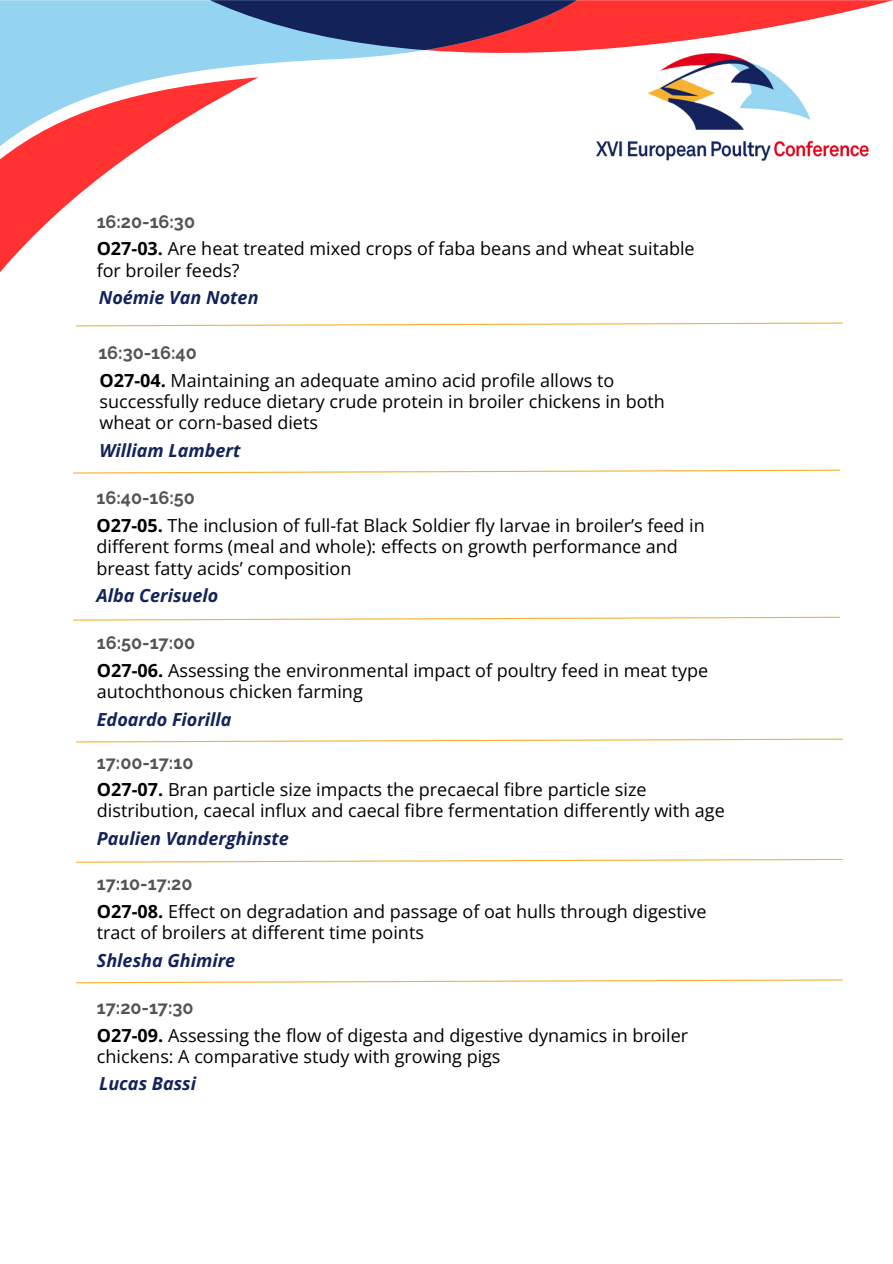
<style>
.page{position:relative;width:893px;height:1264px;background:#fff}
.page>*{position:absolute;margin:0;border:0;box-sizing:border-box;transform-origin:0 0}
.t1{font:18px/21.3px "Open Sans";color:#000}
.t2{font:italic 700 18px "Open Sans";color:#13235a}
.t3{font:700 18px "Raleway";color:#545454}
.s1{font-weight:700}
</style>
<div class="page">
<svg style="left:576px;top:0;width:316px;height:51px;fill:#ff3131"></svg>
<svg style="left:0;top:0;width:576px;height:77px;fill:#95d4f0"></svg>
<svg style="left:210px;top:0;width:366px;height:50px;background:#554c74"></svg>
<svg style="left:0;top:77px;width:258px;height:195px"></svg>
<img style="left:593px;top:46px;width:280px;height:115px">
<svg style="left:76px;top:322px;width:767px;height:5px"></svg>
<svg style="left:73px;top:469px;width:767px;height:5px"></svg>
<svg style="left:76px;top:738px;width:767px;height:5px"></svg>
<svg style="left:76px;top:858px;width:767px;height:5px"></svg>
<svg style="left:73px;top:616px;width:767px;height:5px"></svg>
<svg style="left:76px;top:979px;width:767px;height:4px"></svg>
<p class="t3" style="left:97px;top:211px;width:100px">16:20-16:30</p>
<p class="t1" style="left:97px;top:237px;width:599px"><span class="s1">O27-03.</span> Are heat treated mixed crops of faba beans and wheat suitable for broiler feeds?</p>
<h1 class="t2" style="left:99px;top:285px;width:161px">Noémie Van Noten</h1>
<h2 class="t3" style="left:98px;top:342px;width:100px">16:30-16:40</h2>
<p class="t1" style="left:99px;top:369px;width:567px"><span class="s1">O27-04.</span> Maintaining an adequate amino acid profile allows to successfully reduce dietary crude protein in broiler chickens in both wheat or corn-based diets</p>
<h1 class="t2" style="left:99px;top:437px;width:142px">William Lambert</h1>
<h2 class="t3" style="left:96px;top:487px;width:100px">16:40-16:50</h2>
<p class="t1" style="left:96px;top:514px;width:609px"><span class="s1">O27-05.</span> The inclusion of full-fat Black Soldier fly larvae in broiler’s feed in different forms (meal and whole): effects on growth performance and breast fatty acids’ composition</p>
<h1 class="t2" style="left:96px;top:583px;width:123px">Alba Cerisuelo</h1>
<p class="t3" style="left:97px;top:632px;width:100px">16:50-17:00</p>
<h1 class="t1" style="left:97px;top:659px;width:612px"><span class="s1">O27-06.</span> Assessing the environmental impact of poultry feed in meat type autochthonous chicken farming</h1>
<h2 class="t2" style="left:97px;top:706px;width:136px">Edoardo Fiorilla</h2>
<h2 class="t3" style="left:97px;top:751px;width:98px">17:00-17:10</h2>
<p class="t1" style="left:97px;top:778px;width:629px"><span class="s1">O27-07.</span> Bran particle size impacts the precaecal fibre particle size distribution, caecal influx and caecal fibre fermentation differently with age</p>
<h1 class="t2" style="left:97px;top:825px;width:193px">Paulien Vanderghinste</h1>
<h2 class="t3" style="left:97px;top:873px;width:97px">17:10-17:20</h2>
<p class="t1" style="left:97px;top:900px;width:611px"><span class="s1">O27-08.</span> Effect on degradation and passage of oat hulls through digestive tract of broilers at different time points</p>
<h1 class="t2" style="left:97px;top:947px;width:140px">Shlesha Ghimire</h1>
<h2 class="t3" style="left:97px;top:997px;width:98px">17:20-17:30</h2>
<p class="t1" style="left:97px;top:1023px;width:592px"><span class="s1">O27-09.</span> Assessing the flow of digesta and digestive dynamics in broiler chickens: A comparative study with growing pigs</p>
<h1 class="t2" style="left:99px;top:1071px;width:98px">Lucas Bassi</h1>
</div>
